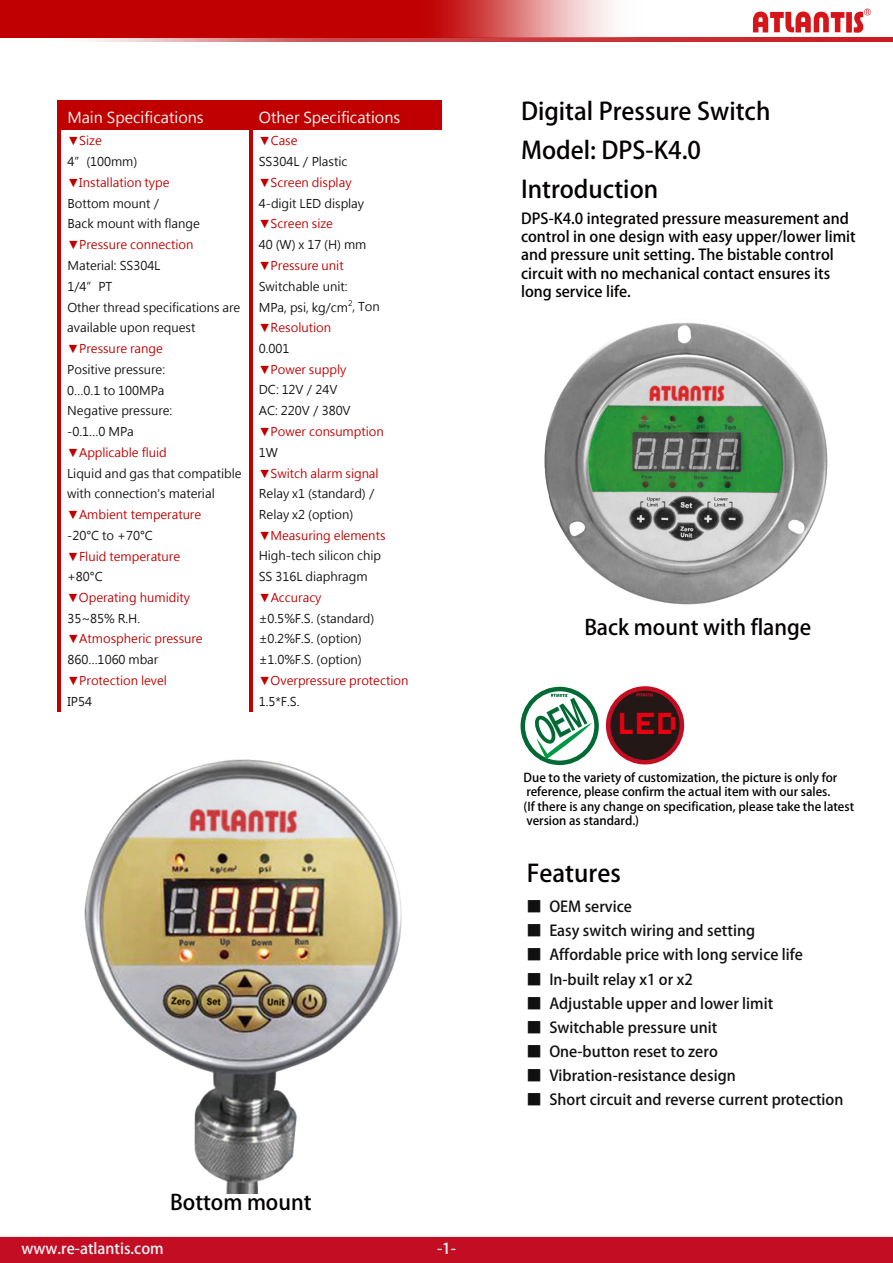
<style>
.page{position:relative;width:893px;height:1263px;background:#fff}
.page>*{position:absolute;margin:0;border:0;box-sizing:border-box;transform-origin:0 0}
.t1{font:33.9px "hooge 05 55 Cyr 2";color:#e50012}
.t2{font:700 24px/39px "Adobe Fan Heiti Std";color:#040000}
.t3{font:700 21.15px "Adobe Fan Heiti Std";color:#040000}
.t4{font:700 15px "Adobe Fan Heiti Std";color:#101010}
.t5{font:700 15px/18px "Adobe Fan Heiti Std";color:#040000}
.t6{font:15px "Microsoft Jheng Hei";color:#fff}
.t7{font:700 15px "Adobe Fan Heiti Std";color:#f7f7f7}
.t8{font:700 15px "Adobe Fan Heiti Std";color:#fff}
.t9{font:12px/20.7px "Microsoft Jheng Hei";letter-spacing:-.005em;color:#111}
.t10{font:12px "Microsoft Jheng Hei";letter-spacing:-.005em;color:#c00000}
.t11{font:700 12px/14.4px "Adobe Fan Heiti Std";color:#040000}
.t12{font:7.5px "Microsoft Jheng Hei";color:#111}
.s1{font-family:"Arial"}
</style>
<div class="page">
<div style="left:608px;top:688px;width:74px;height:74px;background:#231815;border-radius:50%"></div>
<div style="left:606px;top:686px;width:78px;height:78px;border:4px solid #c30d23;border-radius:50%"></div>
<svg style="left:636px;top:693px;width:18px;height:3px"></svg>
<div style="left:521px;top:687px;width:78px;height:78px;border:4px solid #006934;border-radius:50%"></div>
<div style="left:0;top:1237px;width:893px;height:26px;background:#c30d23"></div>
<svg style="left:753px;top:9px;width:118px;height:24px"></svg>
<img style="left:84px;top:759px;width:318px;height:434px">
<img style="left:545px;top:323px;width:283px;height:282px">
<svg style="left:86px;top:38px;width:807px;height:3px;background:#d05457"></svg>
<svg style="left:0;top:0;width:662px;height:38px;background:#cc3434"></svg>
<div style="left:61px;top:104px;width:6px;height:26px;background:#c00000"></div>
<div style="left:243px;top:104px;width:6px;height:26px;background:#c00000"></div>
<div style="left:67px;top:104px;width:176px;height:26px;background:#c00000"></div>
<div style="left:252px;top:104px;width:7px;height:26px;background:#c00000"></div>
<div style="left:434px;top:104px;width:8px;height:26px;background:#c00000"></div>
<div style="left:259px;top:104px;width:175px;height:26px;background:#c00000"></div>
<hr style="left:61px;top:101px;width:188px;height:3px;background:#c00000">
<hr style="left:252px;top:101px;width:190px;height:3px;background:#c00000">
<hr style="left:58px;top:104px;width:3px;height:26px;background:#c00000">
<hr style="left:249px;top:104px;width:3px;height:26px;background:#c00000">
<hr style="left:58px;top:130px;width:3px;height:581px;background:#c00000">
<hr style="left:249px;top:130px;width:3px;height:581px;background:#c00000">
<svg style="left:531px;top:693px;width:61px;height:66px"></svg>
<p class="t6" style="left:67px;top:108px;width:138px">Main Specifications</p>
<p class="t6" style="left:259px;top:108px;width:143px">Other Specifications</p>
<p class="t10" style="left:67px;top:133px;width:36px">▼Size</p>
<p class="t9" style="left:67px;top:151px;width:71px">4”(100mm)</p>
<p class="t10" style="left:67px;top:175px;width:104px">▼Installation type</p>
<p class="t9" style="left:67px;top:193px;width:134px">Bottom mount／<br>Back mount with flange</p>
<p class="t10" style="left:67px;top:237px;width:128px">▼Pressure connection</p>
<p class="t9" style="left:67px;top:255px;width:174px">Material: SS304L<br>1/4”PT<br>Other thread specifications are available upon request</p>
<p class="t10" style="left:67px;top:341px;width:97px">▼Pressure range</p>
<p class="t9" style="left:67px;top:359px;width:107px">Positive pressure:<br>0…0.1 to 100MPa<br>Negative pressure: -0.1…0 MPa</p>
<p class="t10" style="left:67px;top:445px;width:101px">▼Applicable fluid</p>
<p class="t9" style="left:67px;top:463px;width:176px">Liquid and gas that compatible with connection<span class="s1">’</span>s material</p>
<p class="t10" style="left:67px;top:507px;width:136px">▼Ambient temperature</p>
<p class="t9" style="left:67px;top:525px;width:87px">-20°C to +70°C</p>
<p class="t10" style="left:67px;top:549px;width:114px">▼Fluid temperature</p>
<p class="t9" style="left:67px;top:567px;width:37px">+80°C</p>
<p class="t10" style="left:67px;top:590px;width:124px">▼Operating humidity</p>
<p class="t9" style="left:67px;top:608px;width:74px">35~85% R.H.</p>
<p class="t10" style="left:67px;top:631px;width:137px">▼Atmospheric pressure</p>
<p class="t9" style="left:67px;top:650px;width:92px">860…1060 mbar</p>
<p class="t10" style="left:67px;top:673px;width:101px">▼Protection level</p>
<p class="t9" style="left:67px;top:691px;width:26px">IP54</p>
<p class="t10" style="left:259px;top:133px;width:40px">▼Case</p>
<p class="t9" style="left:259px;top:151px;width:90px">SS304L／Plastic</p>
<p class="t10" style="left:259px;top:175px;width:94px">▼Screen display</p>
<p class="t9" style="left:259px;top:193px;width:107px">4-digit LED display</p>
<p class="t10" style="left:259px;top:216px;width:76px">▼Screen size</p>
<p class="t9" style="left:259px;top:234px;width:109px">40 (W) x 17 (H) mm</p>
<p class="t10" style="left:259px;top:258px;width:86px">▼Pressure unit</p>
<p class="t9" style="left:259px;top:276px;width:123px">Switchable unit:<br>MPa, psi, kg/cm , Ton</p>
<p class="t12" style="left:348px;top:298px;width:6px">2</p>
<p class="t10" style="left:259px;top:320px;width:74px">▼Resolution</p>
<p class="t9" style="left:259px;top:338px;width:32px">0.001</p>
<p class="t10" style="left:259px;top:362px;width:89px">▼Power supply</p>
<p class="t9" style="left:259px;top:380px;width:93px">DC: 12V／24V<br>AC: 220V／380V</p>
<p class="t10" style="left:259px;top:424px;width:126px">▼Power consumption</p>
<p class="t9" style="left:259px;top:442px;width:21px">1W</p>
<p class="t10" style="left:259px;top:466px;width:121px">▼Switch alarm signal</p>
<p class="t9" style="left:259px;top:483px;width:120px">Relay x1 (standard)／<br>Relay x2 (option)</p>
<p class="t10" style="left:259px;top:528px;width:128px">▼Measuring elements</p>
<p class="t9" style="left:259px;top:546px;width:124px">High-tech silicon chip<br>SS 316L diaphragm</p>
<p class="t10" style="left:259px;top:590px;width:64px">▼Accuracy</p>
<p class="t9" style="left:259px;top:608px;width:117px">±0.5%F.S. (standard) ±0.2%F.S. (option) ±1.0%F.S. (option)</p>
<p class="t10" style="left:259px;top:673px;width:151px">▼Overpressure protection</p>
<p class="t9" style="left:259px;top:691px;width:42px">1.5*F.S.</p>
<h3 class="t3" style="left:170px;top:1189px;width:143px">Bottom mount</h3>
<p class="t7" style="left:22px;top:1239px;width:144px">www.re-atlantis.com</p>
<p class="t8" style="left:437px;top:1239px;width:20px">-1-</p>
<h2 class="t2" style="left:521px;top:93px;width:251px">Digital Pressure Switch<br>Model: DPS-K4.0<br>Introduction</h2>
<p class="t5" style="left:521px;top:210px;width:336px">DPS-K4.0 integrated pressure measurement and control in one design with easy upper/lower limit and pressure unit setting. The bistable control circuit with no mechanical contact ensures its long service life.</p>
<h3 class="t3" style="left:584px;top:614px;width:229px">Back mount with flange</h3>
<h1 class="t1" style="left:620px;top:700px;width:61px">LED</h1>
<p class="t11" style="left:524px;top:770px;width:332px">Due to the variety of customization, the picture is only for reference, please confirm the actual item with our sales.<br>(If there is any change on specification, please take the latest version as standard.)</p>
<h2 class="t2" style="left:527px;top:854px;width:95px">Features</h2>
<p class="t4" style="left:527px;top:898px;width:107px">■ OEM service</p>
<p class="t4" style="left:527px;top:922px;width:230px">■ Easy switch wiring and setting</p>
<p class="t4" style="left:527px;top:946px;width:278px">■ Affordable price with long service life</p>
<p class="t4" style="left:527px;top:970px;width:167px">■ In-built relay x1 or x2</p>
<p class="t4" style="left:527px;top:994px;width:248px">■ Adjustable upper and lower limit</p>
<p class="t4" style="left:527px;top:1018px;width:192px">■ Switchable pressure unit</p>
<p class="t4" style="left:527px;top:1042px;width:193px">■ One-button reset to zero</p>
<p class="t4" style="left:527px;top:1066px;width:210px">■ Vibration-resistance design</p>
<p class="t4" style="left:527px;top:1090px;width:318px">■ Short circuit and reverse current protection</p>
</div>
